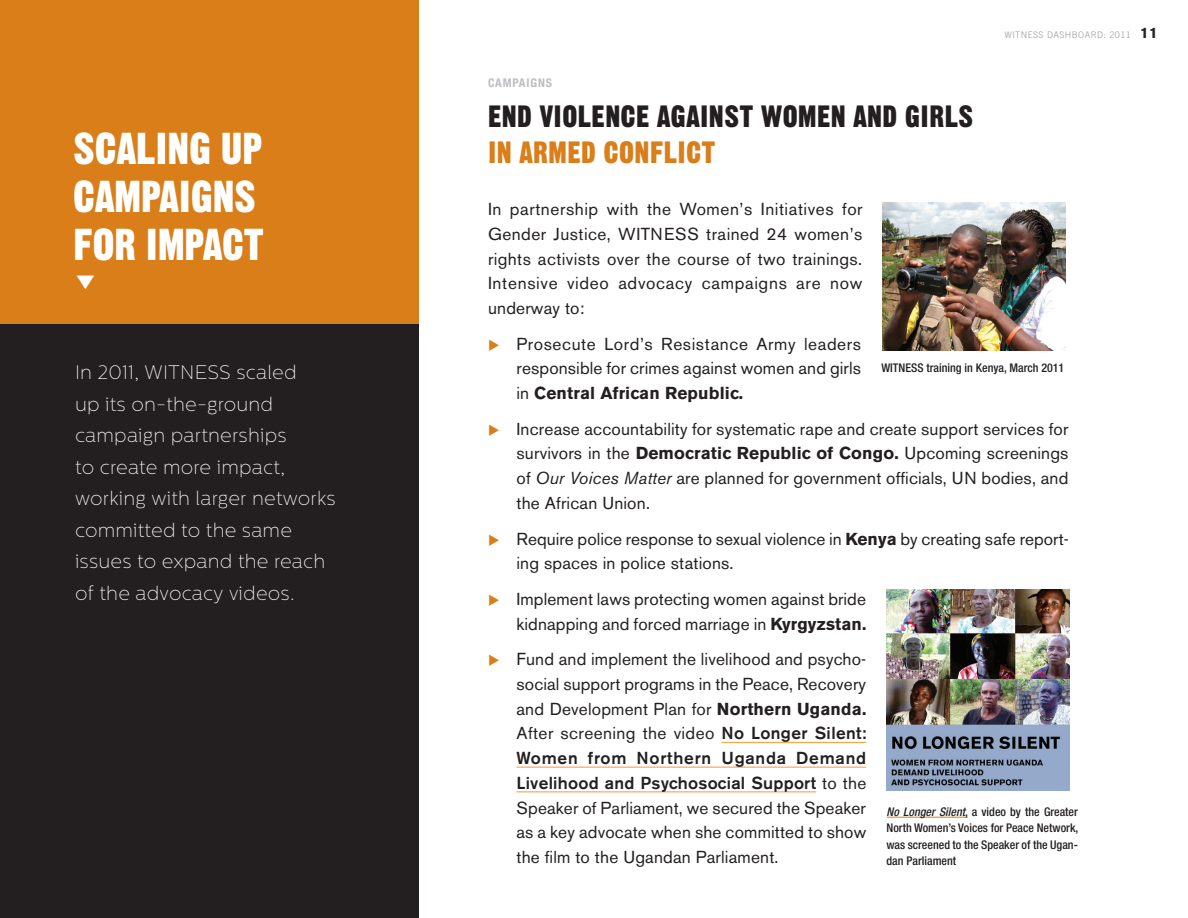
<style>
.page{position:relative;width:1188px;height:918px;background:#fff}
.page>*{position:absolute;margin:0;border:0;box-sizing:border-box;transform-origin:0 0}
.t1{font:43.5px/48px "Gothic Thirteen";color:#fff}
.t2{font:30px "Gothic Thirteen";letter-spacing:.015em;color:#231f20}
.t3{font:30px "Gothic Thirteen";letter-spacing:.015em;color:#d97e19}
.t4{font:100 19.5px/31.5px "Centrale Sans";letter-spacing:.01em;color:#fff}
.t5{font:17.25px/24.8px "Akzidenz Grotesk BE";letter-spacing:.01em;color:#231f20;text-align:justify}
.t6{font:500 condensed 12px/16.5px "Helvetica Neue LT Std";color:#231f20;text-align:justify}
.t7{font:700 condensed 12px "Helvetica Neue LT Std";letter-spacing:.075em;color:#bcbdc0}
.t8{font:300 9px "Trade Gothic";letter-spacing:.05em;color:#97999c}
.s1{font-family:"Akzidenz Grotesk BE";font-weight:700;font-size:15px;color:#231f20}
.s2{color:#d97e19}
.s3{font-weight:700}
.s4{font-style:italic}
.s5{font-weight:500}
</style>
<div class="page">
<div style="left:0;top:0;width:418px;height:324px;background:#d97e19"></div>
<div style="left:0;top:324px;width:418px;height:594px;background:#231f20"></div>
<hr style="left:721px;top:742px;width:145px;height:1px;background:#f79832">
<hr style="left:517px;top:767px;width:349px;height:1px;background:#f79832">
<hr style="left:517px;top:792px;width:299px;height:1px;background:#f79832">
<img style="left:887px;top:589px;width:182px;height:202px">
<hr style="left:887px;top:817px;width:81px;height:1px;background:#d97e19">
<img style="left:883px;top:203px;width:182px;height:147px">
<h1 class="t1" style="left:73px;top:123px;width:192px">SCALING UP<br>CAMPAIGNS<br>FOR IMPACT</h1>
<p class="t4" style="left:75px;top:357px;width:262px">In 2011, WITNESS scaled<br>up its on-the-ground campaign partnerships<br>to create more impact, working with larger networks committed to the same issues to expand the reach of the advocacy videos.</p>
<p class="t7" style="left:488px;top:75px;width:66px">CAMPAIGNS</p>
<p class="t8" style="left:1004px;top:30px;width:155px">WITNESS DASHBOARD: 2011 <span class="s1">11</span></p>
<h2 class="t2" style="left:488px;top:98px;width:487px">END VIOLENCE AGAINST WOMEN AND GIRLS</h2>
<h2 class="t3" style="left:488px;top:134px;width:229px">IN ARMED CONFLICT</h2>
<p class="t5" style="left:488px;top:197px;width:376px">In partnership with the Women’s Initiatives for Gender Justice, WITNESS trained 24 women’s rights activists over the course of two trainings.<br>Intensive video advocacy campaigns are now underway to:</p>
<p class="t5" style="left:517px;top:331px;width:346px;text-indent:-28px"><span class="s2">◆</span> Prosecute Lord’s Resistance Army leaders responsible for crimes against women and girls in <span class="s3">Central African Republic.</span></p>
<p class="t5" style="left:517px;top:416px;width:554px;text-indent:-28px"><span class="s2">◆</span> Increase accountability for systematic rape and create support services for survivors in the <span class="s3">Democratic Republic of Congo.</span> Upcoming screenings of <span class="s4">Our Voices Matter</span> are planned for government officials, UN bodies, and the African Union.</p>
<p class="t5" style="left:517px;top:526px;width:554px;text-indent:-28px"><span class="s2">◆</span> Require police response to sexual violence in <span class="s3">Kenya</span> by creating safe report&shy;ing spaces in police stations.</p>
<p class="t5" style="left:488px;top:586px;width:380px;text-align:right"><span class="s2">◆</span> Implement laws protecting women against bride kidnapping and forced marriage in <span class="s3">Kyrgyzstan.</span></p>
<p class="t5" style="left:517px;top:647px;width:351px;text-indent:-28px"><span class="s2">◆</span> Fund and implement the livelihood and psycho&shy;social support programs in the Peace, Recovery and Development Plan for <span class="s3">Northern Uganda.<br></span>After screening the video <span class="s5">No Longer Silent:<br>Women from Northern Uganda Demand Livelihood and Psychosocial Support</span> to the Speaker of Parliament, we secured the Speaker as a key advocate when she committed to show the film to the Ugandan Parliament.</p>
<p class="t6" style="left:881px;top:359px;width:184px">WITNESS training in Kenya, March 2011</p>
<p class="t6" style="left:887px;top:803px;width:193px"><span class="s4">No Longer Silent</span>, a video by the Greater North Women’s Voices for Peace Network, was screened to the Speaker of the Ugan&shy;dan Parliament</p>
</div>
